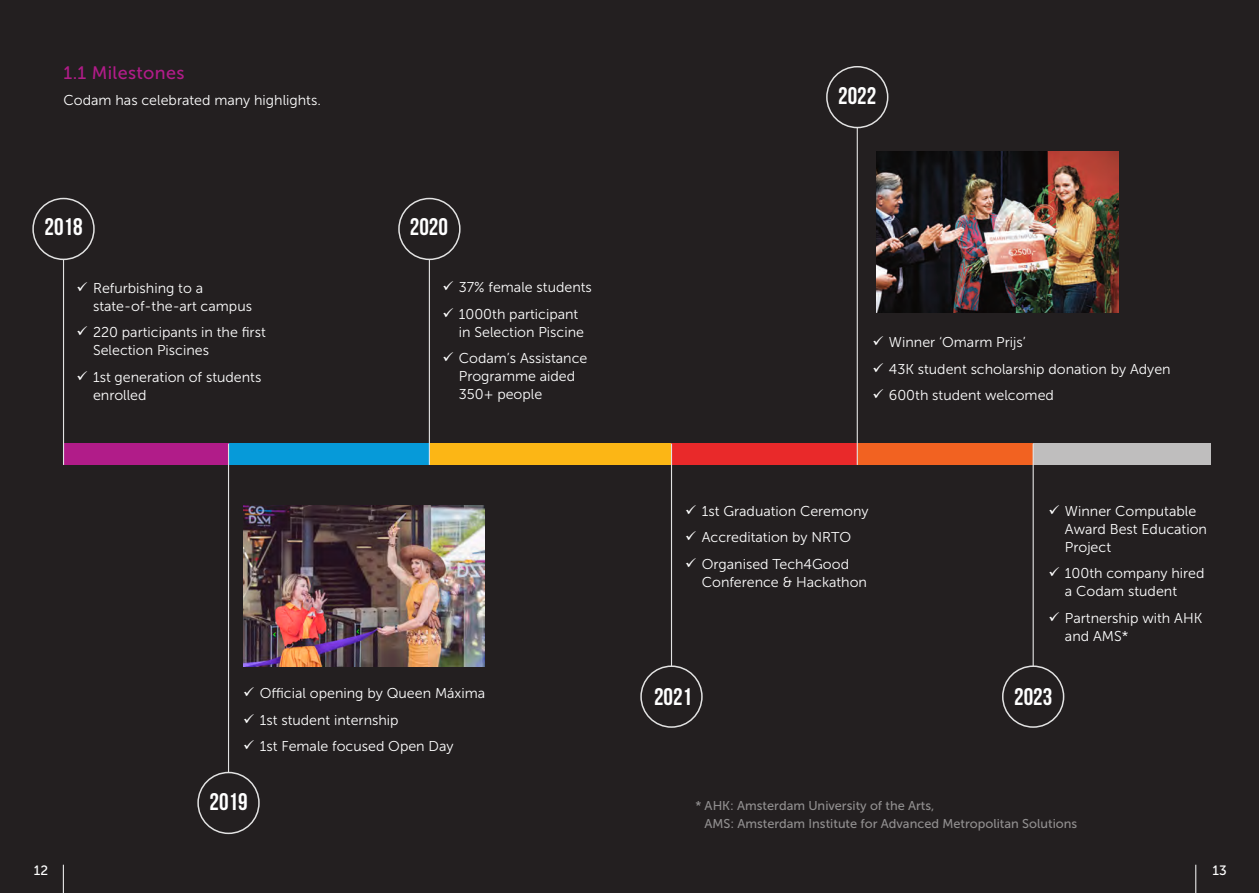
<style>
.page{position:relative;width:1259px;height:893px;background:#231f20}
.page>*{position:absolute;margin:0;border:0;box-sizing:border-box;transform-origin:0 0}
.Bijschrift_infographic_number{font:700 24px "Bebas Neue";color:#fff}
.Subtitle{font:18px "Museo Sans 500";letter-spacing:.02em;color:#b11c89}
.Body_text{font:14.25px/18px "Museo Sans 300";color:#fff}
.t1{font:13.5px "Museo Sans 500";color:#fff}
.t2{font:12.75px/18px "Museo Sans 500";color:#fff}
</style>
<div class="page">
<svg style="left:1195px;top:865px;width:1px;height:28px"></svg>
<svg style="left:63px;top:865px;width:1px;height:28px"></svg>
<div style="left:64px;top:444px;width:165px;height:21px;background:#b11c89"></div>
<div style="left:229px;top:444px;width:210px;height:21px;background:#069ad9"></div>
<div style="left:429px;top:444px;width:242px;height:21px;background:#fcb615"></div>
<div style="left:671px;top:444px;width:186px;height:21px;background:#e9292a"></div>
<div style="left:857px;top:444px;width:177px;height:21px;background:#f26221"></div>
<div style="left:1033px;top:444px;width:177px;height:21px;background:#bfbebe"></div>
<img style="left:243px;top:505px;width:241px;height:161px">
<hr style="left:63px;top:259px;width:1px;height:206px;background:#e2e2e2">
<div style="left:32px;top:198px;width:63px;height:62px;border:2px solid #e2e2e2;border-radius:50%"></div>
<hr style="left:228px;top:444px;width:1px;height:328px;background:#e2e2e2">
<div style="left:197px;top:772px;width:63px;height:62px;border:2px solid #e2e2e2;border-radius:50%"></div>
<hr style="left:429px;top:259px;width:1px;height:206px;background:#e2e2e2">
<div style="left:398px;top:198px;width:62px;height:62px;border:2px solid #e2e2e2;border-radius:50%"></div>
<hr style="left:856px;top:128px;width:2px;height:337px;background:#e2e2e2">
<div style="left:826px;top:66px;width:62px;height:62px;border:2px solid #e2e2e2;border-radius:50%"></div>
<hr style="left:671px;top:444px;width:1px;height:222px;background:#e2e2e2">
<div style="left:640px;top:665px;width:62px;height:63px;border:2px solid #e2e2e2;border-radius:50%"></div>
<hr style="left:1032px;top:444px;width:1px;height:222px;background:#e2e2e2">
<div style="left:1002px;top:665px;width:62px;height:63px;border:2px solid #e2e2e2;border-radius:50%"></div>
<img style="left:876px;top:151px;width:242px;height:162px">
<p class="Subtitle" style="left:64px;top:63px;width:122px">1.1 Milestones</p>
<p class="Body_text" style="left:64px;top:91px;width:259px">Codam has celebrated many highlights.</p>
<p class="Bijschrift_infographic_number" style="left:45px;top:214px;width:40px">2018</p>
<p class="Bijschrift_infographic_number" style="left:410px;top:214px;width:40px">2020</p>
<p class="Body_text" style="left:93px;top:279px;width:160px">Refurbishing to a state-of-the-art campus</p>
<p class="Body_text" style="left:93px;top:324px;width:174px">220 participants in the first<br>Selection Piscines</p>
<p class="Body_text" style="left:93px;top:368px;width:170px">1st generation of students enrolled</p>
<p class="Body_text" style="left:459px;top:279px;width:135px">37% female students</p>
<p class="Body_text" style="left:459px;top:305px;width:127px">1000th participant in Selection Piscine</p>
<p class="Body_text" style="left:459px;top:350px;width:130px">Codam’s Assistance<br>Programme aided<br>350+ people</p>
<p class="Body_text" style="left:260px;top:685px;width:227px">Official opening by Queen Máxima</p>
<p class="Body_text" style="left:260px;top:711px;width:140px">1st student internship</p>
<p class="Body_text" style="left:260px;top:738px;width:195px">1st Female focused Open Day</p>
<p class="Bijschrift_infographic_number" style="left:209px;top:789px;width:40px">2019</p>
<p class="Bijschrift_infographic_number" style="left:838px;top:82px;width:40px">2022</p>
<p class="Body_text" style="left:889px;top:333px;width:138px">Winner ‘Omarm Prijs’</p>
<p class="Body_text" style="left:889px;top:360px;width:283px">43K student scholarship donation by Adyen</p>
<p class="Body_text" style="left:889px;top:386px;width:166px">600th student welcomed</p>
<p class="Body_text" style="left:702px;top:502px;width:168px">1st Graduation Ceremony</p>
<p class="Body_text" style="left:702px;top:528px;width:151px">Accreditation by NRTO</p>
<p class="Body_text" style="left:702px;top:555px;width:167px">Organised Tech4Good<br>Conference &amp; Hackathon</p>
<p class="Body_text" style="left:1065px;top:502px;width:143px">Winner Computable<br>Award Best Education<br>Project</p>
<p class="Body_text" style="left:1065px;top:564px;width:141px">100th company hired a Codam student</p>
<p class="Body_text" style="left:1065px;top:609px;width:139px">Partnership with AHK and AMS*</p>
<p class="Bijschrift_infographic_number" style="left:654px;top:683px;width:40px">2021</p>
<p class="Bijschrift_infographic_number" style="left:1014px;top:683px;width:40px">2023</p>
<p class="t2" style="left:704px;top:797px;width:374px;text-indent:-9px">* AHK: Amsterdam University of the Arts,<br>AMS: Amsterdam Institute for Advanced Metropolitan Solutions</p>
<p class="t1" style="left:34px;top:863px;width:16px">12</p>
<p class="t1" style="left:1212px;top:863px;width:16px">13</p>
</div>
